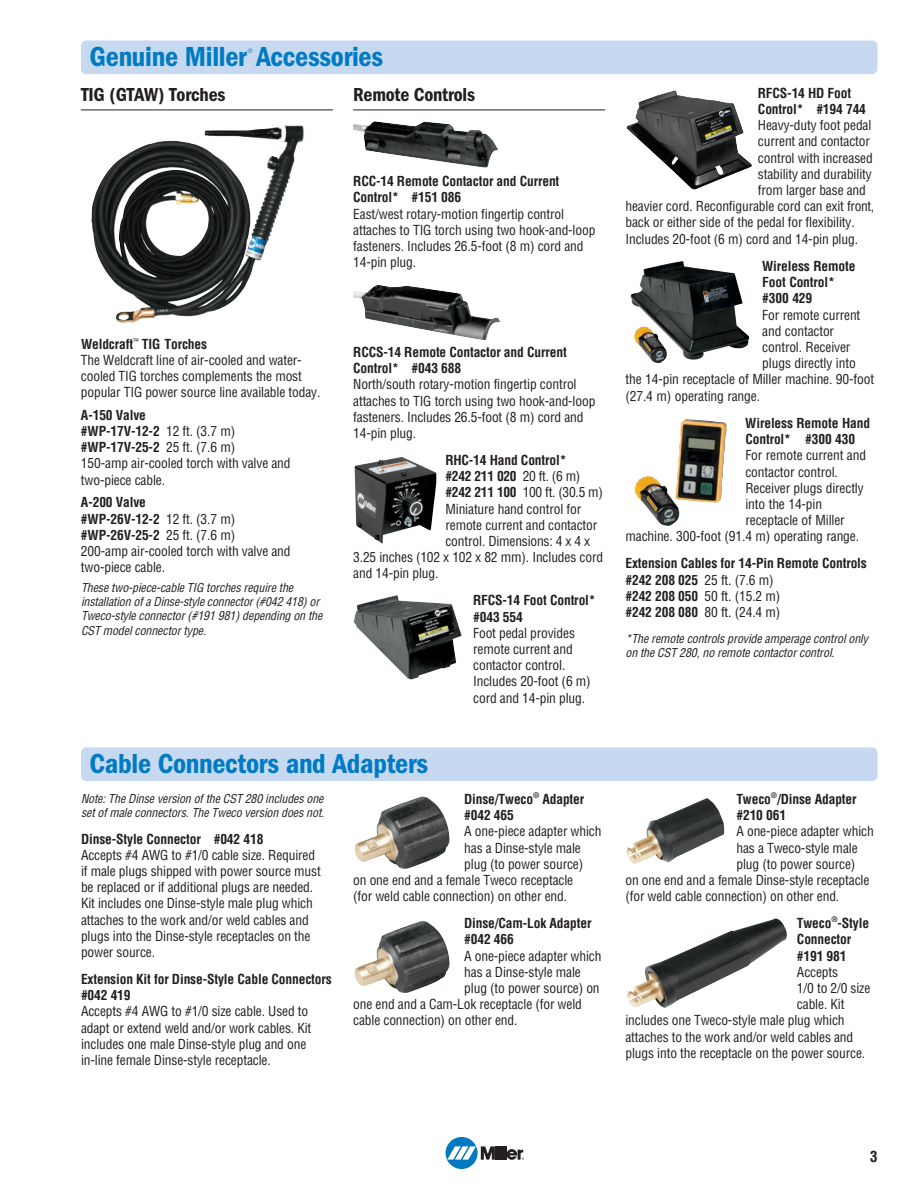
<style>
.page{position:relative;width:918px;height:1188px;background:#fff}
.page>*{position:absolute;margin:0;border:0;box-sizing:border-box;transform-origin:0 0}
.t1{font:28.5px "ITC Franklin Gothic Std Dm Cd";letter-spacing:-.01em;color:#007bc3}
.t2{font:19.5px "ITC Franklin Gothic Std Dm Cd";letter-spacing:-.01em;color:#231f20}
.t3{font:700 condensed 15px "Helvetica";color:#231f20}
.t4{font:condensed 13.5px/16.2px "Helvetica";letter-spacing:-.01em;color:#231f20}
.t5{font:700 condensed 13.5px/16.2px "Helvetica";letter-spacing:-.01em;color:#231f20}
.t6{font:italic condensed 12px/14.4px "Helvetica";color:#231f20}
.t7{font:condensed 6px "Helvetica";color:#007bc3}
.s1{font-weight:700}
.s2{font-weight:400}
</style>
<div class="page">
<div style="left:446px;top:1137px;width:32px;height:32px;background:#0079c2;border-radius:50%"></div>
<hr style="left:499px;top:1146px;width:3px;height:14px;background:#231f20">
<hr style="left:503px;top:1146px;width:3px;height:14px;background:#231f20">
<svg style="left:447px;top:1146px;width:52px;height:14px"></svg>
<svg style="left:506px;top:1149px;width:18px;height:11px"></svg>
<hr style="left:81px;top:110px;width:252px;height:1px;background:#231f20">
<hr style="left:353px;top:110px;width:252px;height:1px;background:#231f20">
<img style="left:354px;top:595px;width:108px;height:85px">
<img style="left:626px;top:90px;width:126px;height:100px">
<img style="left:353px;top:285px;width:147px;height:56px">
<img style="left:353px;top:121px;width:145px;height:47px">
<img style="left:355px;top:457px;width:81px;height:86px">
<img style="left:630px;top:261px;width:119px;height:102px">
<img style="left:634px;top:419px;width:93px;height:107px">
<div style="left:81px;top:40px;width:797px;height:34px;background:#c6d9f0;border-radius:5px"></div>
<div style="left:81px;top:747px;width:797px;height:34px;background:#c6d9f0;border-radius:5px"></div>
<img style="left:627px;top:918px;width:160px;height:90px">
<img style="left:626px;top:798px;width:98px;height:66px">
<img style="left:354px;top:796px;width:96px;height:73px">
<img style="left:354px;top:921px;width:96px;height:72px">
<img style="left:91px;top:125px;width:213px;height:198px">
<h1 class="t1" style="left:90px;top:47px;width:295px">Genuine Miller Accessories</h1>
<p class="t7" style="left:248px;top:48px;width:6px">®</p>
<h2 class="t2" style="left:81px;top:88px;width:146px">TIG (GTAW) Torches</h2>
<p class="t4" style="left:81px;top:337px;width:241px"><span class="s1">Weldcraft</span><sup>™</sup> <span class="s1">TIG Torches<br></span>The Weldcraft line of air-cooled and water&shy;cooled TIG torches complements the most popular TIG power source line available today.</p>
<p class="t4" style="left:81px;top:408px;width:211px"><span class="s1">A-150 Valve<br>#WP-17V-12-2</span> 12 ft. (3.7 m) <span class="s1">#WP-17V-25-2</span> 25 ft. (7.6 m)<br>150-amp air-cooled torch with valve and two-piece cable.</p>
<p class="t4" style="left:81px;top:495px;width:211px"><span class="s1">A-200 Valve<br>#WP-26V-12-2</span> 12 ft. (3.7 m) <span class="s1">#WP-26V-25-2</span> 25 ft. (7.6 m)<br>200-amp air-cooled torch with valve and two-piece cable.</p>
<p class="t6" style="left:81px;top:581px;width:245px">These two-piece-cable TIG torches require the installation ofa Dinse-style connector(#042 418)or Tweco-style connector(#191 981)depending on the CST modelconnectortype.</p>
<h2 class="t2" style="left:353px;top:88px;width:123px">Remote Controls</h2>
<p class="t5" style="left:353px;top:174px;width:208px">RCC-14 Remote Contactor and Current<br>Control* #151 086</p>
<p class="t4" style="left:353px;top:207px;width:244px">East/west rotary-motion finger tip control attaches to TIG torch using two hook-and-loop fasteners. Includes 26.5-foot (8 m) cord and 14-pin plug.</p>
<p class="t5" style="left:353px;top:345px;width:215px">RCCS-14 Remote Contactor and Current<br>Control* #043 688</p>
<p class="t4" style="left:353px;top:377px;width:244px">North/south rotary-motion fingertip control attaches to TIG torch using two hook-and-loop fasteners. Includes 26.5-foot (8 m) cord and 14-pin plug.</p>
<p class="t5" style="left:445px;top:453px;width:123px">RHC-14 Hand Control*</p>
<p class="t5" style="left:445px;top:469px;width:137px">#242 211 020 <span class="s2">20 ft. (6 m)</span></p>
<p class="t4" style="left:445px;top:485px;width:159px"><span class="s1">#242 211 100</span> 100 ft. (30.5 m)</p>
<p class="t4" style="left:445px;top:502px;width:137px">Miniature hand control for</p>
<p class="t4" style="left:445px;top:518px;width:153px">remote current and contactor</p>
<p class="t4" style="left:445px;top:534px;width:146px">control. Dimensions: 4 x 4 x</p>
<p class="t4" style="left:353px;top:550px;width:251px">3.25 inches (102 x 102 x 82 mm). Includes cord</p>
<p class="t4" style="left:353px;top:566px;width:87px">and 14-pin plug.</p>
<p class="t5" style="left:473px;top:593px;width:124px">RFCS-14 Foot Control* #043 554</p>
<p class="t4" style="left:473px;top:626px;width:119px">Foot pedal provides remote current and contactor control.<br>Includes 20-foot (6 m) cord and 14-pin plug.</p>
<h1 class="t1" style="left:90px;top:754px;width:340px">Cable Connectors and Adapters</h1>
<p class="t6" style="left:81px;top:792px;width:247px">Note:The Dinse version ofthe CST 280 includes one setofmale connectors.The Tweco version does not.</p>
<p class="t5" style="left:81px;top:832px;width:184px">Dinse-Style Connector #042 418</p>
<p class="t4" style="left:81px;top:848px;width:241px">Accepts #4 AWG to #1/0 cable size. Required if male plugs shipped with power source must be replaced or if additional plugs are needed.<br>Kit includes one Dinse-style male plug which attaches to the work and/or weld cables and plugs into the Dinse-style recep tacles on the power source.</p>
<p class="t5" style="left:81px;top:972px;width:252px">Extension Kit for Dinse-Style Cable Connectors #042 419</p>
<p class="t4" style="left:81px;top:1004px;width:232px">Accepts #4 AWG to #1/0 size cable. Used to adapt or extend weld and/or work cables. Kit includes one male Dinse-style plug and one in-line female Dinse-style receptacle.</p>
<p class="t5" style="left:464px;top:792px;width:122px">Dinse/Tweco<sup>®</sup> Adapter #042 465</p>
<p class="t4" style="left:464px;top:824px;width:139px">A one-piece adapter which</p>
<p class="t4" style="left:464px;top:841px;width:118px">has a Dinse-style male</p>
<p class="t4" style="left:464px;top:857px;width:121px">plug (to power source)</p>
<p class="t4" style="left:353px;top:873px;width:222px">on one end and a female Tweco receptacle</p>
<p class="t4" style="left:353px;top:889px;width:215px">(for weld cable connection) on other end.</p>
<p class="t5" style="left:464px;top:916px;width:129px">Dinse/Cam-Lok Adapter #042 466</p>
<p class="t4" style="left:464px;top:949px;width:139px">A one-piece adapter which</p>
<p class="t4" style="left:464px;top:965px;width:118px">has a Dinse-style male</p>
<p class="t4" style="left:464px;top:981px;width:137px">plug (to power source) on</p>
<p class="t4" style="left:353px;top:997px;width:230px">one end and a Cam-Lok receptacle (for weld</p>
<p class="t4" style="left:353px;top:1013px;width:166px">cable connection) on other end.</p>
<p class="t5" style="left:758px;top:86px;width:110px">RFCS-14 HD Foot<br>Control* #194 744</p>
<p class="t4" style="left:758px;top:118px;width:115px">Heavy-duty foot pedal</p>
<p class="t4" style="left:758px;top:135px;width:114px">current and contactor</p>
<p class="t4" style="left:758px;top:151px;width:116px">control with increased</p>
<p class="t4" style="left:758px;top:167px;width:115px">stability and durability</p>
<p class="t4" style="left:758px;top:183px;width:110px">from larger base and</p>
<p class="t4" style="left:625px;top:199px;width:250px">heavier cord. Reconfigurable cord can exit front,</p>
<p class="t4" style="left:625px;top:216px;width:231px">back or either side of the pedal for flexibility.</p>
<p class="t4" style="left:625px;top:232px;width:234px">Includes 20-foot (6 m) cord and 14-pin plug.</p>
<p class="t5" style="left:762px;top:259px;width:95px">Wireless Remote<br>Foot Control* #300 429</p>
<p class="t4" style="left:762px;top:308px;width:100px">For remote current</p>
<p class="t4" style="left:762px;top:324px;width:73px">and contactor</p>
<p class="t4" style="left:762px;top:340px;width:90px">control. Receiver</p>
<p class="t4" style="left:762px;top:356px;width:95px">plugs directly into</p>
<p class="t4" style="left:625px;top:373px;width:250px">the 14-pin receptacle of Miller machine. 90-foot</p>
<p class="t4" style="left:625px;top:389px;width:136px">(27.4 m) operating range.</p>
<p class="t5" style="left:745px;top:415px;width:126px;line-height:16.6px">Wireless Remote Hand<br>Control* #300 430</p>
<p class="t4" style="left:745px;top:449px;width:122px">For remote current and</p>
<p class="t4" style="left:745px;top:465px;width:94px">contactor control.</p>
<p class="t4" style="left:745px;top:481px;width:120px">Receiver plugs directly</p>
<p class="t4" style="left:745px;top:497px;width:78px">into the 14-pin</p>
<p class="t4" style="left:745px;top:513px;width:101px">receptacle of Miller</p>
<p class="t4" style="left:625px;top:530px;width:235px">machine. 300-foot (91.4 m) operating range.</p>
<p class="t5" style="left:625px;top:557px;width:243px">Extension Cables for 14-Pin Remote Controls #242 208 025 <span class="s2">25 ft. (7.6 m)<br></span>#242 208 050 <span class="s2">50 ft. (15.2 m)<br></span>#242 208 080 <span class="s2">80 ft. (24.4 m)</span></p>
<p class="t6" style="left:625px;top:632px;width:244px">*The remote controls provide amperage controlonly on the CST 280,no remote contactorcontrol.</p>
<p class="t5" style="left:736px;top:792px;width:122px">Tweco<sup>®</sup>/Dinse Adapter #210 061</p>
<p class="t4" style="left:736px;top:824px;width:139px">A one-piece adapter which</p>
<p class="t4" style="left:736px;top:841px;width:123px">has a Tweco-style male</p>
<p class="t4" style="left:736px;top:857px;width:121px">plug (to power source)</p>
<p class="t4" style="left:625px;top:873px;width:245px">on one end and a female Dinse-style receptacle</p>
<p class="t4" style="left:625px;top:889px;width:215px">(for weld cable connection) on other end.</p>
<p class="t5" style="left:797px;top:916px;width:74px">Tweco<sup>®</sup>-Style<br>Connector #191 981</p>
<p class="t4" style="left:797px;top:965px;width:43px">Accepts</p>
<p class="t4" style="left:797px;top:981px;width:75px">1/0 to 2/0 size</p>
<p class="t4" style="left:797px;top:997px;width:49px">cable. Kit</p>
<p class="t4" style="left:625px;top:1013px;width:221px">includes one Tweco-style male plug which</p>
<p class="t4" style="left:625px;top:1030px;width:229px">attaches to the work and/or weld cables and</p>
<p class="t4" style="left:625px;top:1046px;width:241px">plugs into the receptacle on the power source.</p>
<p class="t3" style="left:870px;top:1151px;width:9px">3</p>
</div>
